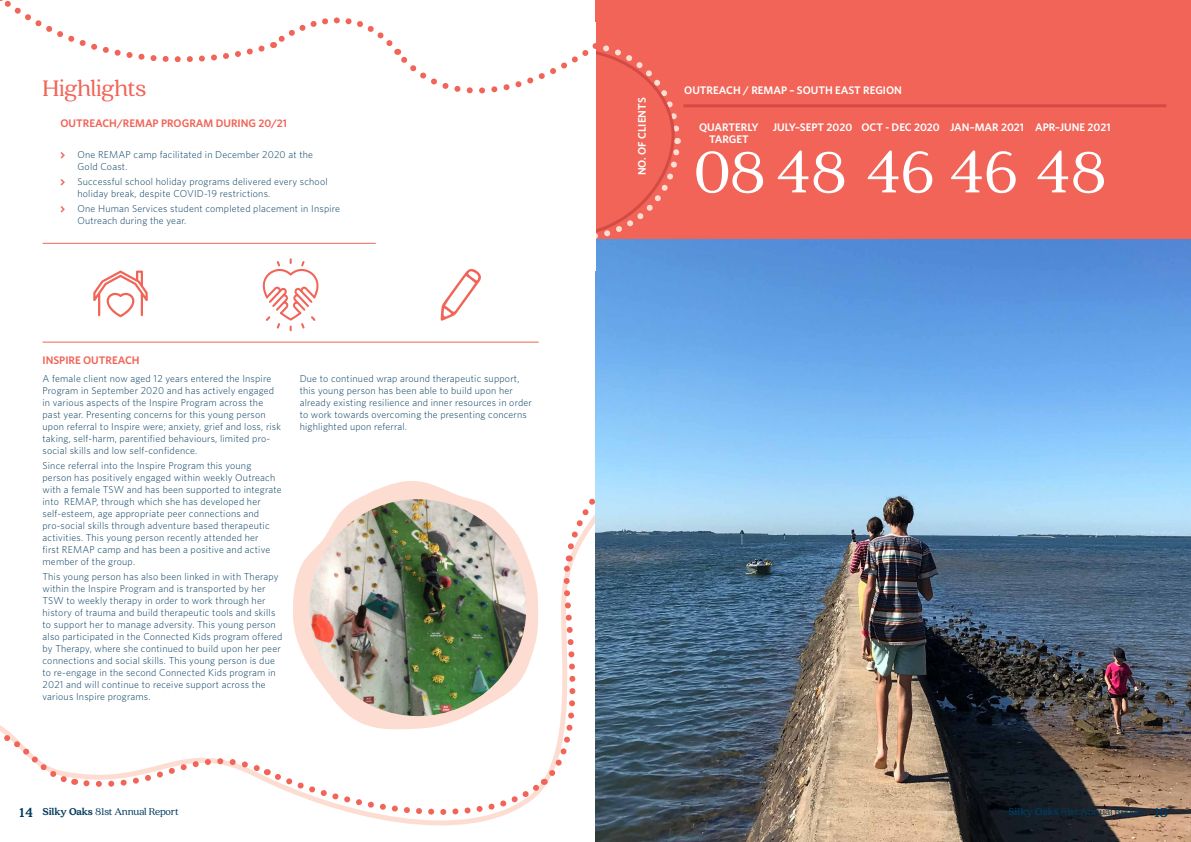
<style>
.page{position:relative;width:1191px;height:842px;background:#fff}
.page>*{position:absolute;margin:0;border:0;box-sizing:border-box;transform-origin:0 0}
.t1{font:64.8px "Quincy CF";letter-spacing:-.02em;color:#fff}
.t2{font:25px "Quincy CF";letter-spacing:-.02em;color:#f16457}
.t3{font:600 11px/12px "Whitney HTF";color:#fff;text-align:center}
.t4{font:11px "Quincy CF";letter-spacing:-.02em;color:#003a5d}
.t5{font:600 11px "Whitney HTF";color:#f16457}
.t6{font:300 10px/12px "Whitney HTF";letter-spacing:.02em;color:#003a5d}
.s1{font-weight:900;font-size:14.4px}
.s2{font-weight:900}
</style>
<div class="page">
<svg style="left:0;top:481px;width:595px;height:345px"></svg>
<hr style="left:43px;top:243px;width:333px;height:1px;background:#f16457">
<hr style="left:43px;top:342px;width:496px;height:1px;background:#f16457">
<img style="left:595px;top:238px;width:596px;height:604px">
<div style="left:595px;top:0;width:596px;height:238px;background:#f16457"></div>
<hr style="left:683px;top:104px;width:483px;height:3px;background:#d44b45">
<svg style="left:93px;top:271px;width:55px;height:46px"></svg>
<svg style="left:262px;top:258px;width:57px;height:73px"></svg>
<svg style="left:440px;top:269px;width:41px;height:52px"></svg>
<img style="left:309px;top:499px;width:217px;height:217px;border-radius:108px">
<svg style="left:0;top:0;width:683px;height:243px"></svg>
<h2 class="t2" style="left:43px;top:74px;width:105px">Highlights</h2>
<p class="t5" style="left:60px;top:117px;width:228px">OUTREACH/REMAP PROGRAM DURING 20/21</p>
<p class="t6" style="left:77px;top:148px;width:237px">One REMAP camp facilitated in December 2020 at the<br>Gold Coast.</p>
<p class="t6" style="left:77px;top:175px;width:252px">Successful school holiday programs delivered every school holiday break, despite COVID-19 restrictions.</p>
<p class="t6" style="left:77px;top:202px;width:264px">One Human Services student completed placement in Inspire<br>Outreach during the year.</p>
<p class="t5" style="left:43px;top:354px;width:99px">INSPIRE OUTREACH</p>
<p class="t6" style="left:43px;top:372px;width:240px">A female client now aged 12 years entered the Inspire Program in September 2020 and has actively engaged in various aspects of the Inspire Program across the past year. Presenting concerns for this young person upon referral to Inspire were; anxiety, grief and loss, risk taking, self-harm, parentified behaviours, limited pro&shy;social skills and low self-confidence.</p>
<p class="t6" style="left:43px;top:459px;width:241px">Since referral into the Inspire Program this young person has positively engaged within weekly Outreach with a female TSW and has been supported to integrate into REMAP, through which she has developed her self-esteem, age appropriate peer connections and pro-social skills through adventure based therapeutic activities. This young person recently attended her<br>first REMAP camp and has been a positive and active member of the group.</p>
<p class="t6" style="left:43px;top:570px;width:241px">This young person has also been linked in with Therapy within the Inspire Program and is transported by her TSW to weekly therapy in order to work through her history of trauma and build therapeutic tools and skills to support her to manage adversity. This young person also participated in the Connected Kids program offered by Therapy, where she continued to build upon her peer connections and social skills. This young person is due to re-engage in the second Connected Kids program in 2021 and will continue to receive support across the various Inspire programs.</p>
<p class="t6" style="left:300px;top:372px;width:234px">Due to continued wrap around therapeutic support, this young person has been able to build upon her already existing resilience and inner resources in order to work towards overcoming the presenting concerns highlighted upon referral.</p>
<p class="t3" style="left:636px;top:175px;width:79px;rotate:-90deg">NO. OF CLIENTS</p>
<p class="t3" style="left:684px;top:83px;width:219px">OUTREACH / REMAP – SOUTH EAST REGION</p>
<p class="t3" style="left:699px;top:121px;width:61px">QUARTERLY<br>TARGET</p>
<p class="t3" style="left:772px;top:121px;width:339px">JULY–SEPT 2020 OCT - DEC 2020 JAN–MAR 2021 APR–JUNE 2021</p>
<h1 class="t1" style="left:694px;top:134px;width:415px">08 48 46 46 48</h1>
<p class="t4" style="left:19px;top:805px;width:161px"><span class="s1">14</span> <span class="s2">Silky Oaks</span> 81st Annual Report</p>
<p class="t4" style="left:1008px;top:805px;width:161px"><span class="s2">Silky Oaks</span> 81st Annual Report <span class="s1">15</span></p>
</div>
